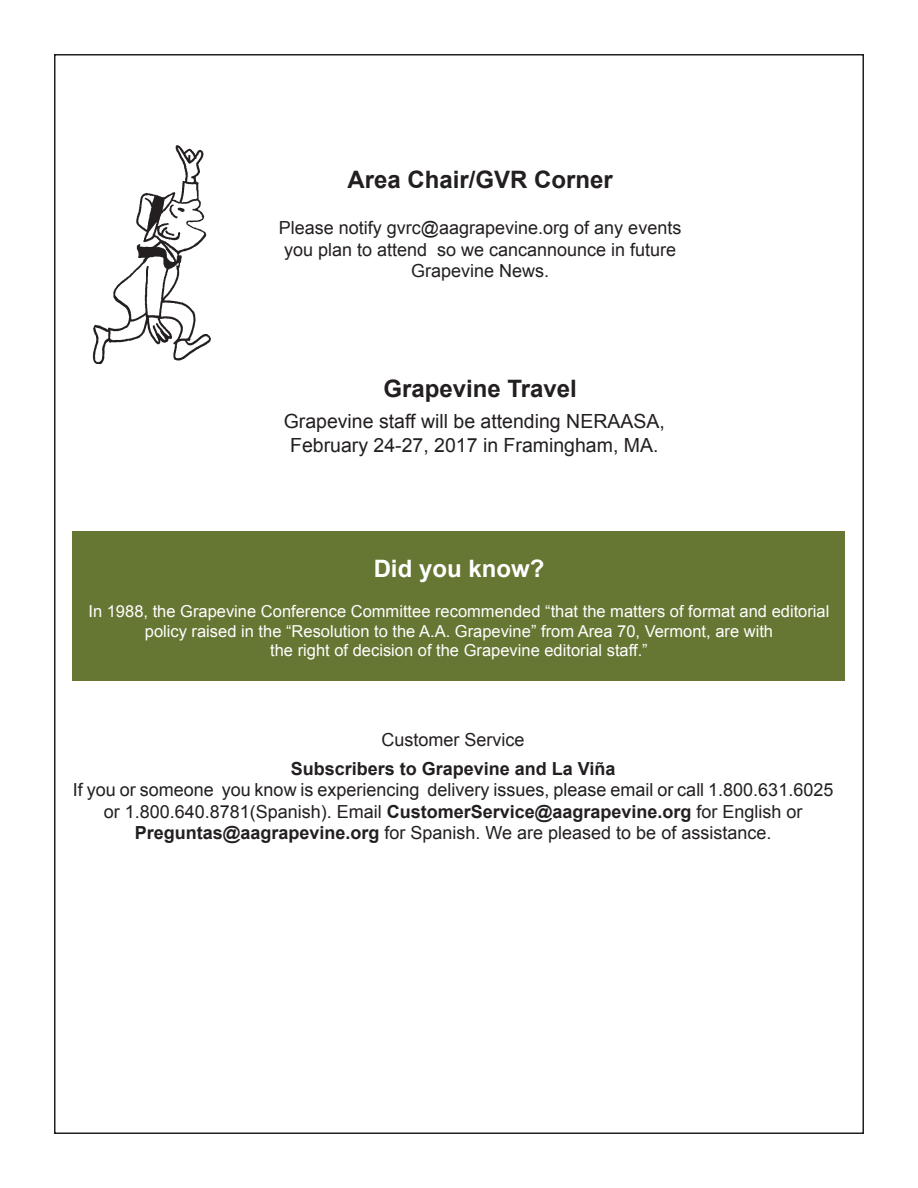
<style>
.page{position:relative;width:918px;height:1188px;background:#fff}
.page>*{position:absolute;margin:0;border:0;box-sizing:border-box;transform-origin:0 0}
.t1{font:700 24px "Arial";color:#231f20}
.t2{font:700 24px "Arial";color:#fff}
.t3{font:19.5px "Arial";color:#231f20}
.t4{font:18px/21.6px "Arial";color:#231f20;text-align:center}
.t5{font:700 18px "Arial";color:#231f20}
.t6{font:16.5px "Arial";color:#fff}
.s1{font-size:19.05px}
.s2{font-weight:700}
</style>
<div class="page">
<div style="left:73px;top:531px;width:772px;height:149px;background:#667633"></div>
<img style="left:92px;top:145px;width:119px;height:218px">
<p class="t1" style="left:347px;top:164px;width:267px">Area Chair/GVR Corner</p>
<p class="t4" style="left:279px;top:217px;width:404px">Please notify gvrc@aagrapevine.org of any events</p>
<p class="t4" style="left:284px;top:239px;width:394px">you plan to attend so we cancannounce in future</p>
<p class="t4" style="left:411px;top:260px;width:140px">Grapevine News.</p>
<p class="t1" style="left:383px;top:373px;width:195px">Grapevine Travel</p>
<p class="t3" style="left:284px;top:409px;width:383px">Grapevine staff will be attending NERAASA,</p>
<p class="t3" style="left:290px;top:432px;width:370px">February 24-27, 2017 in Framingham, MA<span class="s1">.</span></p>
<p class="t2" style="left:374px;top:553px;width:172px">Did you know?</p>
<p class="t6" style="left:88px;top:600px;width:742px">In 1988, the Grapevine Conference Committee recommended “that the matters of format and editorial</p>
<p class="t6" style="left:145px;top:620px;width:630px">policy raised in the “Resolution to the A.A. Grapevine” from Area 70, Vermont, are with</p>
<p class="t6" style="left:270px;top:640px;width:379px">the right of decision of the Grapevine editorial staff.”</p>
<p class="t4" style="left:382px;top:729px;width:145px">Customer Service</p>
<p class="t5" style="left:291px;top:756px;width:326px">Subscribers to Grapevine and La Viña</p>
<p class="t4" style="left:73px;top:779px;width:762px">If you or someone you know is experiencing delivery issues, please email or call 1.800.631.6025 or 1.800.640.8781(Spanish). Email <span class="s2">CustomerService@aagrapevine.org</span> for English or</p>
<p class="t4" style="left:135px;top:822px;width:638px"><span class="s2">Preguntas@aagrapevine.org</span> for Spanish. We are pleased to be of assistance.</p>
</div>
